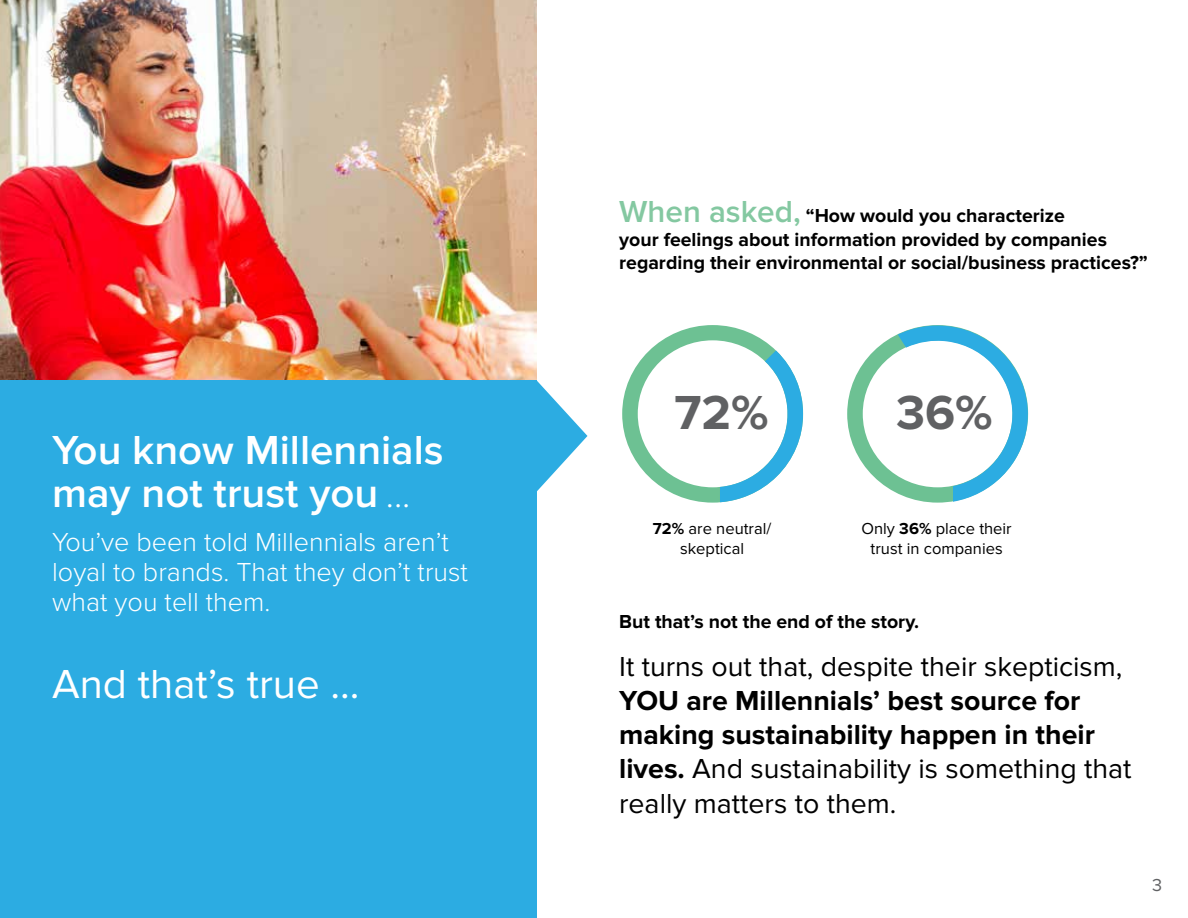
<style>
.page{position:relative;width:1188px;height:918px;background:#fff}
.page>*{position:absolute;margin:0;border:0;box-sizing:border-box;transform-origin:0 0}
.t1{font:700 49.5px "Proxima Nova";color:#606163}
.t2{font:600 42px/43.5px "Proxima Nova";color:#fff}
.t3{font:42px "Proxima Nova";color:#fff}
.t4{font:700 28.5px/34.2px "Proxima Nova";color:#000}
.t5{font:28.5px "Proxima Nova";color:#000}
.t6{font:300 27px/30px "Proxima Nova";color:#fff}
.t7{font:700 19.5px/23.4px "Proxima Nova";color:#000}
.t8{font:18px "Proxima Nova";color:#606163}
.t9{font:16.5px/19.8px "Proxima Nova";color:#000;text-align:center}
.s1{font-weight:300;font-size:37.5px}
.s2{font-weight:600;font-size:31.5px;color:#84c8a1}
.s3{font-weight:700}
.s4{font-weight:400}
</style>
<div class="page">
<div style="left:0;top:380px;width:536px;height:538px;background:#2cace2"></div>
<svg style="left:536px;top:376px;width:51px;height:120px"></svg>
<svg style="left:622px;top:325px;width:182px;height:178px"></svg>
<svg style="left:847px;top:325px;width:182px;height:178px"></svg>
<img style="left:0;top:0;width:536px;height:380px">
<h2 class="t2" style="left:52px;top:429px;width:393px">You know Millennials may not trust you <span class="s1">...</span></h2>
<h3 class="t6" style="left:52px;top:527px;width:417px">You’ve been told Millennials aren’t loyal to brands. That they don’t trust what you tell them.</h3>
<h2 class="t3" style="left:52px;top:660px;width:309px">And that’s true ...</h2>
<p class="t7" style="left:619px;top:205px;width:530px"><span class="s2">When asked,</span> “How would you characterize<br>your feelings about information provided by companies regarding their environmental or social/business practices?”</p>
<h1 class="t1" style="left:674px;top:384px;width:96px">72%</h1>
<h1 class="t1" style="left:896px;top:384px;width:98px">36%</h1>
<p class="t9" style="left:653px;top:519px;width:120px"><span class="s3">72%</span> are neutral/ skeptical</p>
<p class="t9" style="left:862px;top:519px;width:152px">Only <span class="s3">36%</span> place their trust in companies</p>
<p class="t7" style="left:619px;top:610px;width:302px">But that’s not the end of the story.</p>
<h3 class="t5" style="left:619px;top:650px;width:505px">It turns out that, despite their skepticism,</h3>
<h3 class="t4" style="left:619px;top:684px;width:514px">YOU are Millennials’ best source for making sustainability happen in their lives. <span class="s4">And sustainability is something that really matters to them.</span></h3>
<p class="t8" style="left:1152px;top:874px;width:12px">3</p>
</div>
